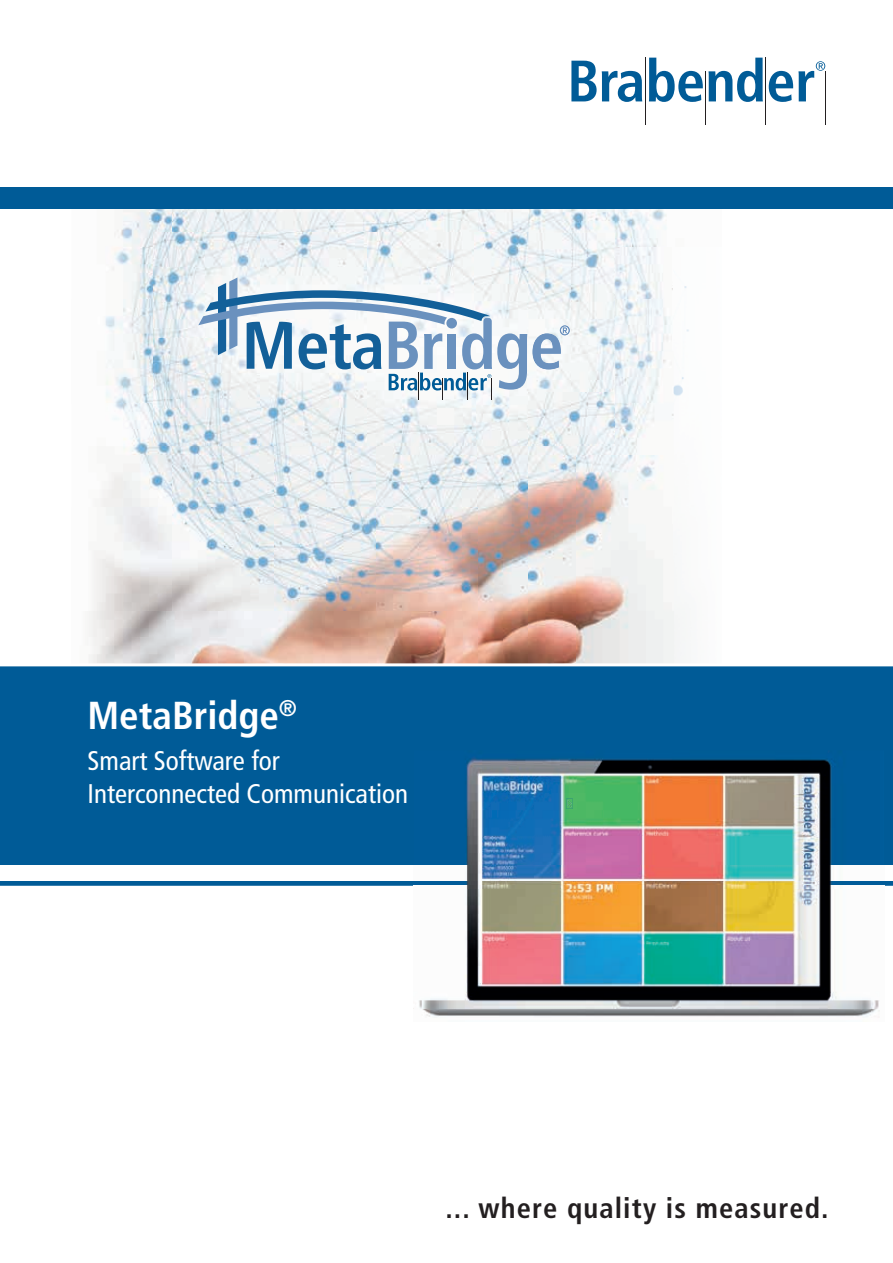
<style>
.page{position:relative;width:893px;height:1263px;background:#fff}
.page>*{position:absolute;margin:0;border:0;box-sizing:border-box;transform-origin:0 0}
.t1{font:700 condensed 39px "Frutiger LT Std";color:#fff}
.t2{font:700 condensed 28.5px "Frutiger LT Std";letter-spacing:.04em;color:#231f20}
.t3{font:condensed 27px/32.4px "Frutiger LT Std";color:#fff}
</style>
<div class="page">
<img style="left:72px;top:208px;width:101px;height:91px">
<img style="left:173px;top:208px;width:355px;height:25px">
<img style="left:105px;top:299px;width:49px;height:104px">
<img style="left:92px;top:403px;width:81px;height:208px">
<img style="left:173px;top:445px;width:305px;height:166px">
<img style="left:478px;top:445px;width:50px;height:218px">
<img style="left:89px;top:611px;width:389px;height:52px">
<img style="left:154px;top:233px;width:374px;height:212px">
<svg style="left:528px;top:208px;width:306px;height:455px"></svg>
<img style="left:528px;top:208px;width:194px;height:40px">
<img style="left:614px;top:247px;width:59px;height:104px">
<img style="left:673px;top:247px;width:49px;height:416px">
<img style="left:576px;top:351px;width:98px;height:312px">
<svg style="left:198px;top:277px;width:372px;height:123px"></svg>
<div style="left:0;top:187px;width:893px;height:21px;background:#005b97"></div>
<div style="left:0;top:663px;width:893px;height:223px;background:#005b97"></div>
<div style="left:0;top:865px;width:893px;height:15px;background:#fff"></div>
<svg style="left:571px;top:61px;width:71px;height:41px"></svg>
<svg style="left:649px;top:58px;width:114px;height:44px"></svg>
<svg style="left:769px;top:61px;width:56px;height:41px"></svg>
<hr style="left:645px;top:58px;width:1px;height:67px;background:#231f20">
<hr style="left:765px;top:58px;width:1px;height:67px;background:#231f20">
<hr style="left:705px;top:71px;width:1px;height:54px;background:#231f20">
<hr style="left:825px;top:71px;width:1px;height:54px;background:#231f20">
<img style="left:414px;top:750px;width:470px;height:267px">
<svg style="left:566px;top:799px;width:7px;height:10px"></svg>
<h1 class="t1" style="left:88px;top:692px;width:211px">MetaBridge<sup>®</sup></h1>
<p class="t3" style="left:88px;top:745px;width:322px">Smart Software for<br>Interconnected Communication</p>
<p class="t2" style="left:445px;top:1192px;width:385px">... where quality is measured.</p>
</div>
